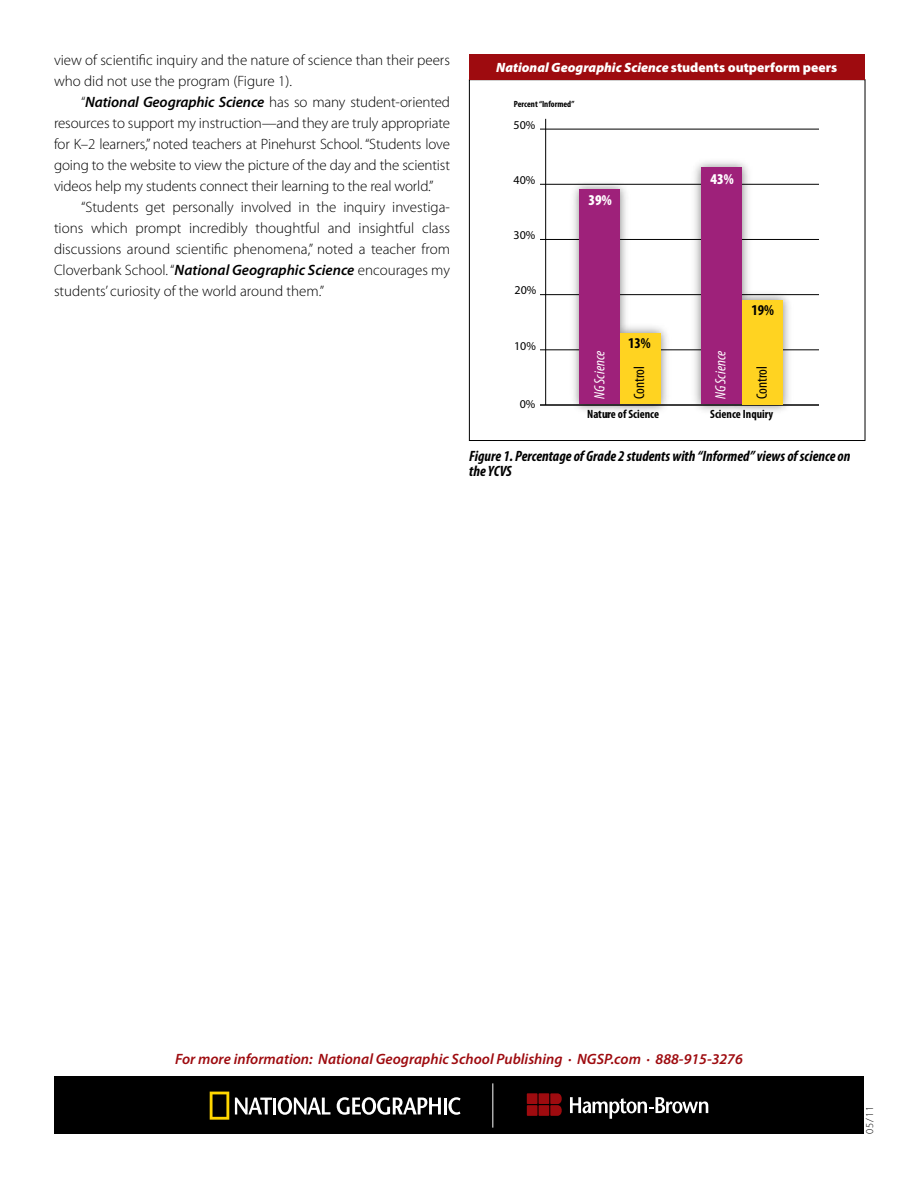
<style>
.page{position:relative;width:918px;height:1188px;background:#fff}
.page>*{position:absolute;margin:0;border:0;box-sizing:border-box;transform-origin:0 0}
.t1{font:300 15px/21px "Myriad Pro";color:#000;text-align:justify}
.t2{font:italic 600 15px "Myriad Pro";color:#9e0b0f}
.t3{font:italic 700 condensed 15px/15px "Myriad Pro";color:#000}
.t4{font:italic condensed 15px "Myriad Pro";color:#fff}
.t5{font:condensed 15px "Myriad Pro";letter-spacing:-.005em;color:#000}
.t6{font:700 condensed 15px "Myriad Pro";color:#000}
.t7{font:900 condensed 15px "Myriad Pro";color:#fff}
.t8{font:italic 900 13.5px "Myriad Pro";color:#fff}
.t9{font:700 condensed 12px "Myriad Pro";color:#000}
.t10{font:12px "Myriad Pro";color:#000}
.t11{font:300 10.5px "Myriad Pro";color:#000}
.t12{font:700 condensed 9px "Myriad Pro";color:#000}
.s1{font-weight:600;font-style:italic}
.s2{font-style:normal}
</style>
<div class="page">
<div style="left:54px;top:1076px;width:810px;height:58px;background:#000"></div>
<div style="left:527px;top:1093px;width:11px;height:11px;background:#9e0b0f;border-radius:2px"></div>
<div style="left:538px;top:1093px;width:11px;height:11px;background:#9e0b0f;border-radius:2px"></div>
<div style="left:527px;top:1105px;width:11px;height:11px;background:#9e0b0f;border-radius:2px"></div>
<div style="left:538px;top:1105px;width:11px;height:11px;background:#9e0b0f;border-radius:2px"></div>
<svg style="left:550px;top:1093px;width:12px;height:23px"></svg>
<svg style="left:570px;top:1097px;width:138px;height:22px"></svg>
<svg style="left:210px;top:1092px;width:19px;height:28px"></svg>
<svg style="left:235px;top:1098px;width:37px;height:17px"></svg>
<hr style="left:273px;top:1098px;width:3px;height:17px;background:#fff">
<svg style="left:278px;top:1097px;width:52px;height:18px"></svg>
<svg style="left:337px;top:1097px;width:104px;height:18px"></svg>
<hr style="left:444px;top:1098px;width:3px;height:16px;background:#fff">
<svg style="left:448px;top:1097px;width:13px;height:18px"></svg>
<hr style="left:492px;top:1083px;width:1px;height:45px;background:#fff">
<hr style="left:540px;top:404px;width:279px;height:2px;background:#000">
<hr style="left:540px;top:294px;width:279px;height:1px;background:#000">
<hr style="left:540px;top:349px;width:279px;height:1px;background:#000">
<hr style="left:545px;top:119px;width:1px;height:286px;background:#000">
<hr style="left:540px;top:239px;width:279px;height:1px;background:#000">
<hr style="left:540px;top:129px;width:279px;height:1px;background:#000">
<hr style="left:540px;top:184px;width:279px;height:1px;background:#000">
<img style="left:755px;top:293px;width:41px;height:118px">
<div style="left:742px;top:300px;width:40px;height:104px;background:#ffd321"></div>
<img style="left:688px;top:161px;width:67px;height:250px">
<div style="left:701px;top:168px;width:41px;height:236px;background:#9e217a"></div>
<img style="left:566px;top:183px;width:68px;height:228px">
<div style="left:580px;top:190px;width:40px;height:214px;background:#9e217a"></div>
<img style="left:607px;top:320px;width:67px;height:92px">
<div style="left:620px;top:333px;width:41px;height:71px;background:#ffd321"></div>
<div style="left:469px;top:80px;width:396px;height:361px;border:1px solid #000"></div>
<div style="left:469px;top:54px;width:396px;height:26px;background:#9e0b0f"></div>
<p class="t1" style="left:54px;top:50px;width:397px">view of scientific inquiry and the nature of science than their peers who did not use the program (Figure 1).</p>
<p class="t1" style="left:54px;top:92px;width:398px;text-indent:27px">“<span class="s1">National Geographic Science</span> has so many student-oriented resources to support my instruction—and they are truly appropriate for K–2 learners,” noted teachers at Pinehurst School. “Students love going to the website to view the picture of the day and the scientist videos help my students connect their learning to the real world.”</p>
<p class="t1" style="left:54px;top:197px;width:398px;text-indent:27px">“Students get personally involved in the inquiry investiga&shy;tions which prompt incredibly thoughtful and insightful class discussions around scientific phenomena,” noted a teacher from Cloverbank School. “<span class="s1">National Geographic Science</span> encourages my students’ curiosity of the world around them.”</p>
<p class="t8" style="left:496px;top:60px;width:343px">National Geographic Science <span class="s2">students outperform peers</span></p>
<p class="t12" style="left:514px;top:99px;width:62px">Percent “Informed”</p>
<p class="t10" style="left:514px;top:118px;width:23px">50%</p>
<p class="t10" style="left:514px;top:174px;width:23px">40%</p>
<p class="t10" style="left:514px;top:229px;width:23px">30%</p>
<p class="t10" style="left:515px;top:284px;width:23px">20%</p>
<p class="t10" style="left:514px;top:340px;width:23px">10%</p>
<p class="t10" style="left:520px;top:397px;width:17px">0%</p>
<p class="t7" style="left:588px;top:191px;width:25px">39%</p>
<p class="t7" style="left:711px;top:171px;width:25px">43%</p>
<p class="t6" style="left:628px;top:335px;width:24px">13%</p>
<p class="t5" style="left:631px;top:399px;width:34px;rotate:-90deg">Control</p>
<p class="t4" style="left:591px;top:399px;width:49px;rotate:-90deg">NG Science</p>
<p class="t4" style="left:713px;top:399px;width:49px;rotate:-90deg">NG Science</p>
<p class="t6" style="left:752px;top:302px;width:24px">19%</p>
<p class="t5" style="left:754px;top:399px;width:34px;rotate:-90deg">Control</p>
<p class="t9" style="left:587px;top:407px;width:74px">Nature of Science</p>
<p class="t9" style="left:710px;top:407px;width:65px">Science Inquiry</p>
<p class="t3" style="left:469px;top:449px;width:383px">Figure 1. Percentage of Grade 2 students with “Informed” views of science on the YCVS</p>
<p class="t2" style="left:175px;top:1051px;width:569px">For more information: National Geographic School Publishing · NGSP.com · 888-915-3276</p>
<p class="t11" style="left:864px;top:1134px;width:30px;rotate:-90deg">05/11</p>
</div>
